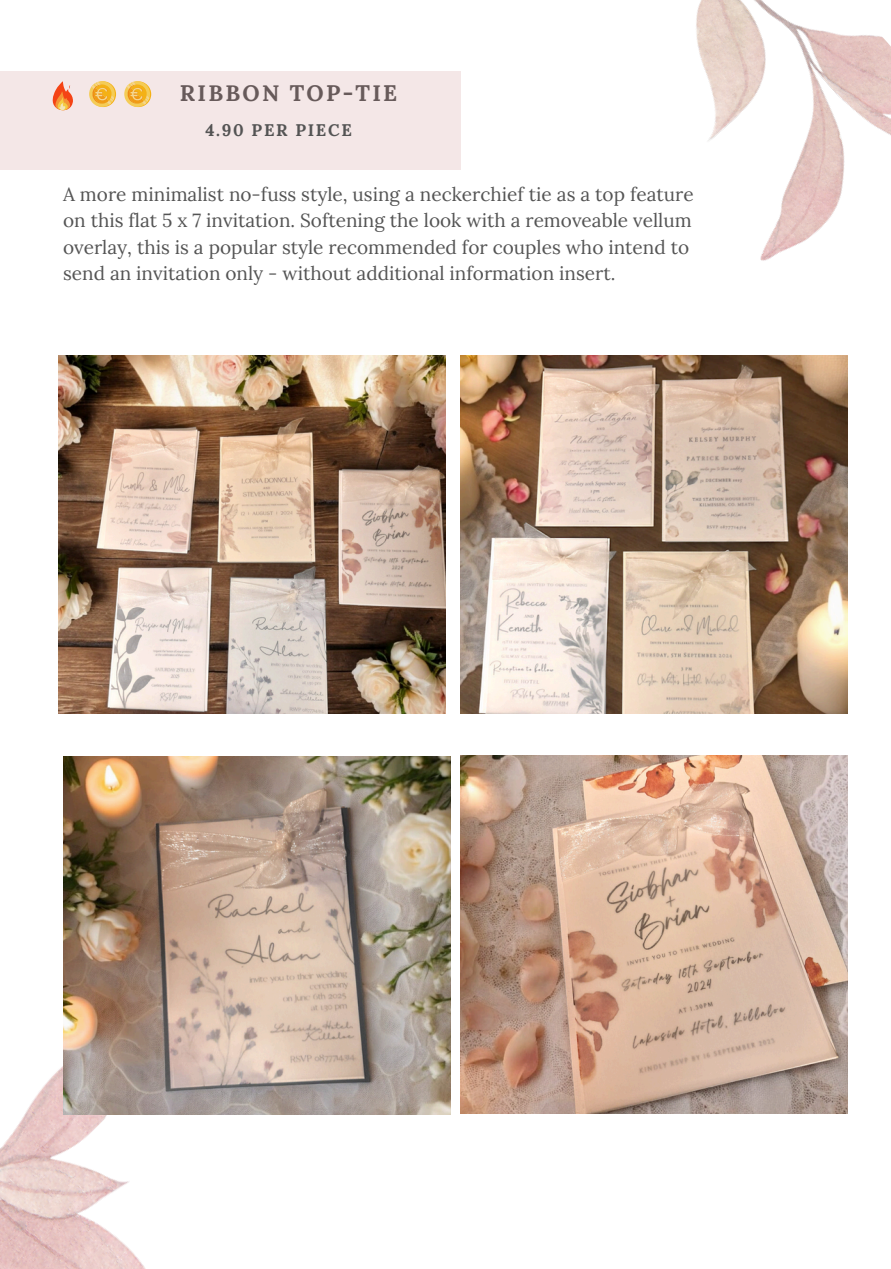
<style>
.page{position:relative;width:891px;height:1269px;background:#fff}
.page>*{position:absolute;margin:0;border:0;box-sizing:border-box;transform-origin:0 0}
.t1{font:700 22.5px "Lora";letter-spacing:.1em;color:#545454}
.t2{font:19.05px/26.4px "Lora";color:#545454}
.t3{font:700 16.8px "Lora";letter-spacing:.1em;color:#545454}
</style>
<div class="page">
<img style="left:215px;top:0;width:676px;height:261px">
<img style="left:0;top:977px;width:753px;height:292px">
<div style="left:0;top:72px;width:460px;height:98px;background:#f4e7e7"></div>
<img style="left:58px;top:356px;width:387px;height:357px">
<img style="left:460px;top:356px;width:387px;height:357px">
<img style="left:63px;top:757px;width:387px;height:358px">
<img style="left:460px;top:756px;width:387px;height:357px">
<p class="t1" style="left:180px;top:79px;width:219px">RIBBON TOP-TIE</p>
<p class="t3" style="left:205px;top:119px;width:148px">4.90 PER PIECE</p>
<h1 class="t2" style="left:63px;top:181px;width:632px">A more minimalist no-fuss style, using a neckerchief tie as a top feature on this flat 5 x 7 invitation. Softening the look with a removeable vellum overlay, this is a popular style recommended for couples who intend to send an invitation only - without additional information insert.</h1>
</div>
